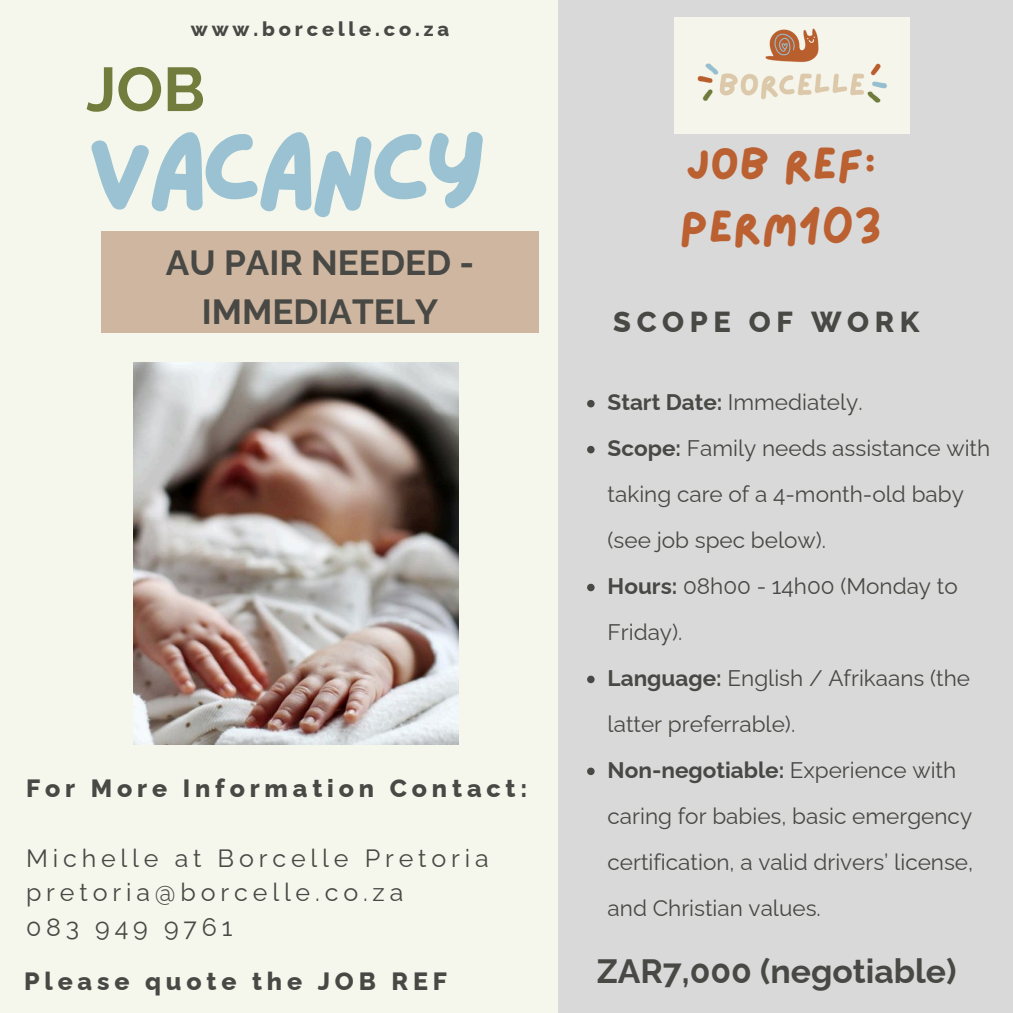
<style>
.page{position:relative;width:1013px;height:1013px;background:#fff}
.page>*{position:absolute;margin:0;border:0;box-sizing:border-box;transform-origin:0 0}
.t1{font:106.38px "Lazydog";letter-spacing:-.07em;color:#9ac2d2}
.t2{font:700 61.75px "Raleway";color:#727d3d}
.t3{font:45.5px/62.8px "Lazydog";color:#bb6031}
.t4{font:700 35px/48.8px "Raleway";color:#484845;text-align:center}
.t5{font:700 33.75px "Raleway";color:#484845}
.t6{font:800 29px "Raleway";letter-spacing:.195em;color:#484845}
.t7{font:25px/34.8px "Raleway";letter-spacing:.195em;color:#484845}
.t8{font:800 25px "Raleway";letter-spacing:.195em;color:#484845}
.t9{font:22.5px/46px "Raleway";color:#484845}
.t10{font:800 20px "Raleway";letter-spacing:.195em;color:#484845}
.s1{font-weight:700}
</style>
<div class="page">
<div style="left:0;top:0;width:1012px;height:1012px;background:#f6f7ec"></div>
<div style="left:558px;top:0;width:454px;height:1012px;background:#d9d9d9"></div>
<div style="left:101px;top:231px;width:438px;height:102px;background:#cfb6a0"></div>
<img style="left:674px;top:18px;width:235px;height:115px">
<img style="left:133px;top:362px;width:325px;height:383px">
<svg style="left:587px;top:400px;width:7px;height:7px"></svg>
<svg style="left:587px;top:446px;width:7px;height:7px"></svg>
<svg style="left:587px;top:583px;width:7px;height:8px"></svg>
<svg style="left:587px;top:675px;width:7px;height:8px"></svg>
<svg style="left:587px;top:767px;width:7px;height:8px"></svg>
<p class="t10" style="left:191px;top:18px;width:260px">www.borcelle.co.za</p>
<p class="t2" style="left:86px;top:53px;width:120px">JOB</p>
<h3 class="t1" style="left:86px;top:116px;width:403px">VACANCY</h3>
<p class="t4" style="left:166px;top:239px;width:310px">AU PAIR NEEDED -<br>IMMEDIATELY</p>
<h5 class="t8" style="left:26px;top:773px;width:503px">For More Information Contact:</h5>
<p class="t7" style="left:26px;top:840px;width:464px">Michelle at Borcelle Pretoria pretoria@borcelle.co.za</p>
<h2 class="t7" style="left:26px;top:909px;width:208px">083 949 9761</h2>
<p class="t8" style="left:24px;top:966px;width:424px">Please quote the JOB REF</p>
<h1 class="t3" style="left:679px;top:135px;width:204px">Job REF:<br>PERM103</h1>
<p class="t6" style="left:613px;top:305px;width:308px">SCOPE OF WORK</p>
<p class="t9" style="left:607px;top:379px;width:256px"><span class="s1">Start Date:</span> Immediately.</p>
<p class="t9" style="left:607px;top:425px;width:384px"><span class="s1">Scope:</span> Family needs assistance with taking care of a 4-month-old baby (see job spec below).</p>
<p class="t9" style="left:607px;top:563px;width:352px"><span class="s1">Hours:</span> 08h00 - 14h00 (Monday to<br>Friday).</p>
<p class="t9" style="left:607px;top:655px;width:364px"><span class="s1">Language:</span> English / Afrikaans (the latter preferrable).</p>
<p class="t9" style="left:607px;top:747px;width:367px"><span class="s1">Non-negotiable:</span> Experience with caring for babies, basic emergency certification, a valid drivers’ license, and Christian values.</p>
<h4 class="t5" style="left:596px;top:951px;width:361px">ZAR7,000 (negotiable)</h4>
</div>
